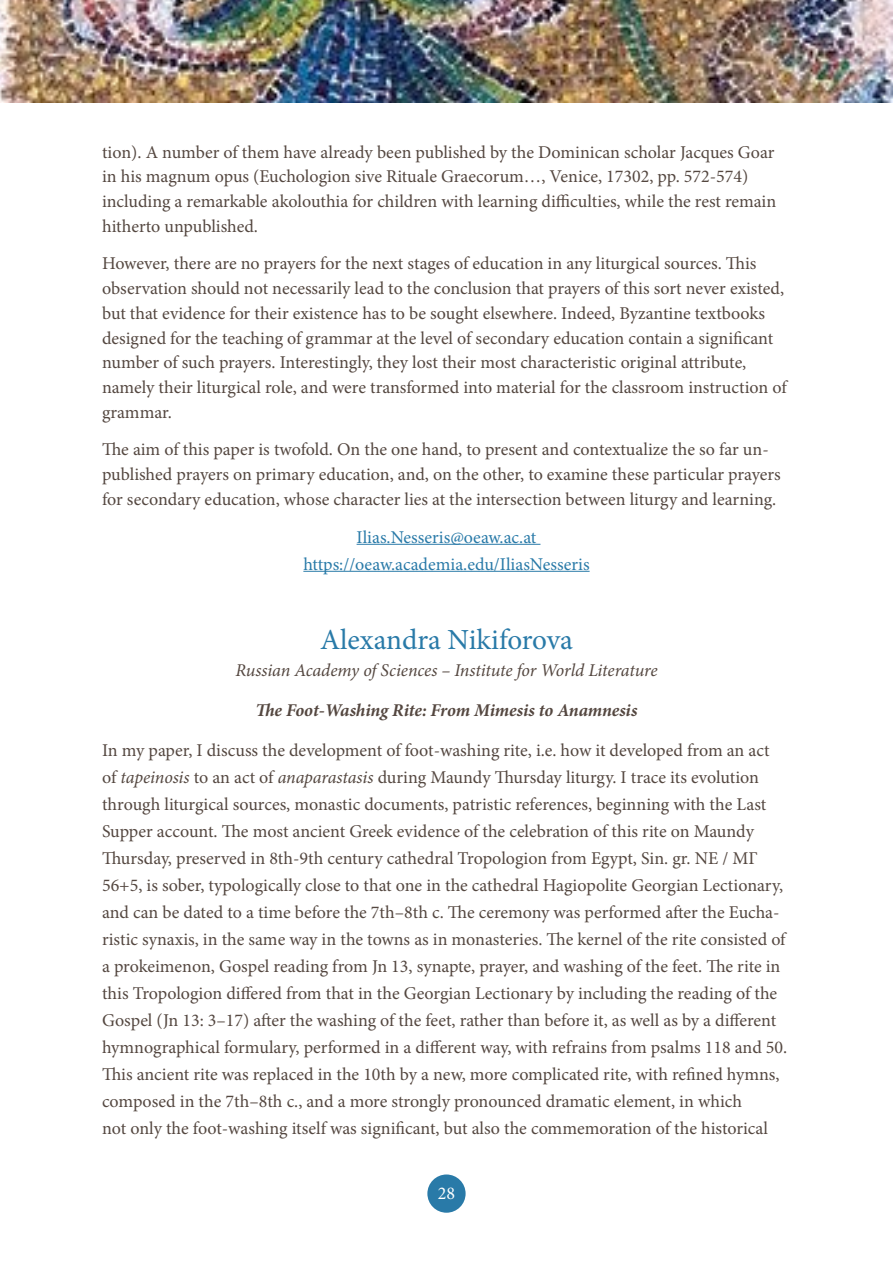
<style>
.page{position:relative;width:893px;height:1263px;background:#fff}
.page>*{position:absolute;margin:0;border:0;box-sizing:border-box;transform-origin:0 0}
.t1{font:29.1px "Minion Pro";color:#297aa8}
.t2{font:18px/27px "Minion Pro";color:#544740}
.t3{font:18px/27px "Minion Pro";color:#297aa8;text-align:center}
.t4{font:italic 18px "Minion Pro";letter-spacing:-.01em;color:#544740}
.t5{font:italic 700 18px "Minion Pro";letter-spacing:-.005em;color:#544740}
.t6{font:18px "Minion Pro";color:#fff}
.s1{font-style:italic}
</style>
<div class="page">
<div style="left:427px;top:1174px;width:39px;height:39px;background:#297aa8;border-radius:50%"></div>
<img style="left:0;top:0;width:893px;height:102px">
<hr style="left:357px;top:544px;width:183px;height:1px;background:#297aa8">
<hr style="left:303px;top:571px;width:287px;height:1px;background:#297aa8">
<p class="t2" style="left:102px;top:140px;width:676px;line-height:24.8px">tion). A number of them have already been published by the Dominican scholar Jacques Goar in his magnum opus (Euchologion sive Rituale Graecorum…, Venice, 17302, pp. 572-574) including a remarkable akolouthia for children with learning difficulties, while the rest remain hitherto unpublished.</p>
<p class="t2" style="left:102px;top:251px;width:686px;line-height:24.8px">However, there are no prayers for the next stages of education in any liturgical sources. This observation should not necessarily lead to the conclusion that prayers of this sort never existed, but that evidence for their existence has to be sought elsewhere. Indeed, Byzantine textbooks designed for the teaching of grammar at the level of secondary education contain a significant number of such prayers. Interestingly, they lost their most characteristic original attribute, namely their liturgical role, and were transformed into material for the classroom instruction of grammar.</p>
<p class="t2" style="left:102px;top:437px;width:680px;line-height:24.8px">The aim of this paper is twofold. On the one hand, to present and contextualize the so far un&shy;published prayers on primary education, and, on the other, to examine these particular prayers for secondary education, whose character lies at the intersection between liturgy and learning.</p>
<p class="t3" style="left:303px;top:523px;width:288px">Ilias.Nesseris@oeaw.ac.at https://oeaw.academia.edu/IliasNesseris</p>
<h1 class="t1" style="left:320px;top:620px;width:254px">Alexandra Nikiforova</h1>
<p class="t4" style="left:235px;top:658px;width:424px">Russian Academy of Sciences – Institute for World Literature</p>
<p class="t5" style="left:255px;top:697px;width:384px">The Foot-Washing Rite: From Mimesis to Anamnesis</p>
<p class="t2" style="left:102px;top:736px;width:687px">In my paper, I discuss the development of foot-washing rite, i.e. how it developed from an act of <span class="s1">tapeinosis</span> to an act of <span class="s1">anaparastasis</span> during Maundy Thursday liturgy. I trace its evolution through liturgical sources, monastic documents, patristic references, beginning with the Last Supper account. The most ancient Greek evidence of the celebration of this rite on Maundy Thursday, preserved in 8th-9th century cathedral Tropologion from Egypt, Sin. gr. ΝΕ / ΜΓ 56+5, is sober, typologically close to that one in the cathedral Hagiopolite Georgian Lectionary, and can be dated to a time before the 7th–8th c. The ceremony was performed after the Eucha&shy;ristic synaxis, in the same way in the towns as in monasteries. The kernel of the rite consisted of a prokeimenon, Gospel reading from Jn 13, synapte, prayer, and washing of the feet. The rite in this Tropologion differed from that in the Georgian Lectionary by including the reading of the Gospel (Jn 13: 3–17) after the washing of the feet, rather than before it, as well as by a different hymnographical formulary, performed in a different way, with refrains from psalms 118 and 50.<br>This ancient rite was replaced in the 10th by a new, more complicated rite, with refined hymns, composed in the 7th–8th c., and a more strongly pronounced dramatic element, in which<br>not only the foot-washing itself was significant, but also the commemoration of the historical</p>
<p class="t6" style="left:438px;top:1181px;width:19px">28</p>
</div>
